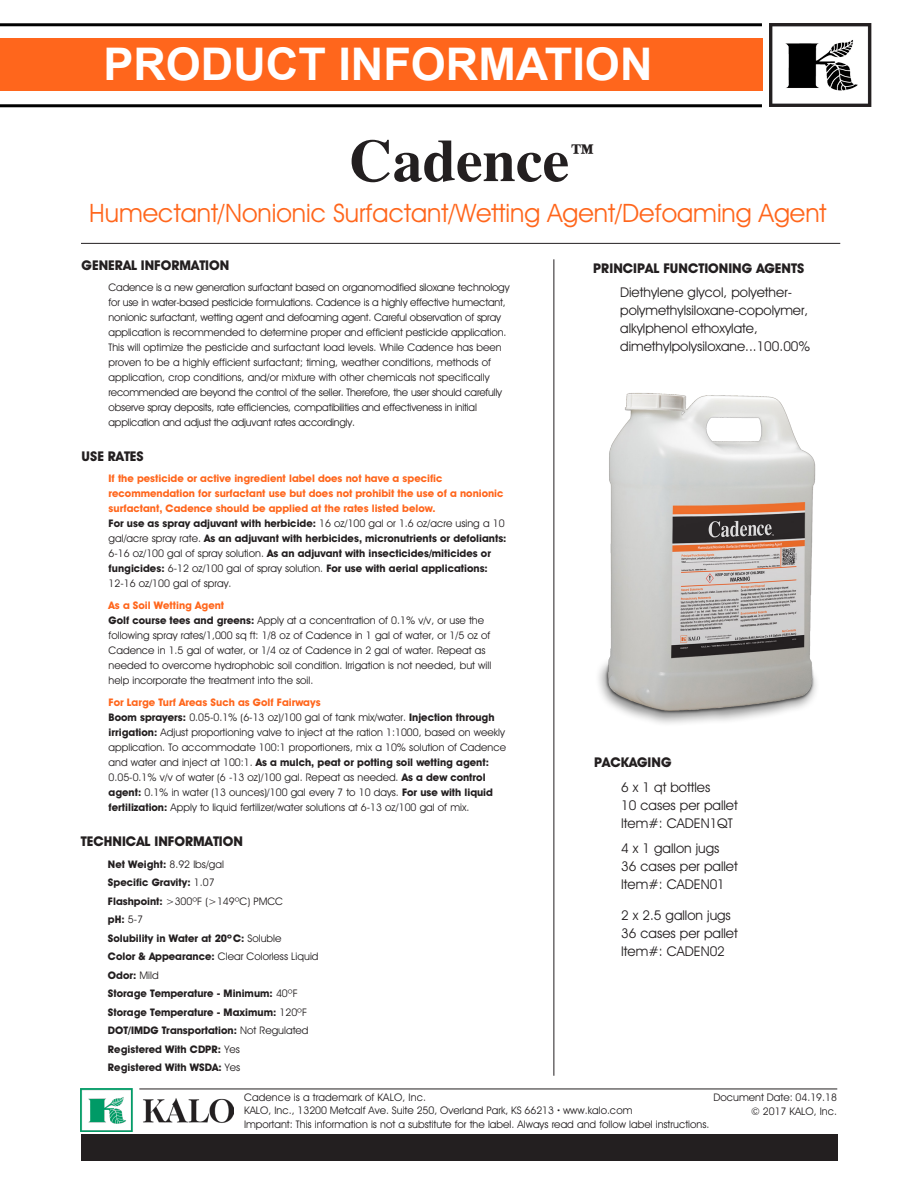
<style>
.page{position:relative;width:918px;height:1188px;background:#fff}
.page>*{position:absolute;margin:0;border:0;box-sizing:border-box;transform-origin:0 0}
.t1{font:700 60px "Times";color:#231f20}
.t2{font:700 45px "Arial";color:#fff}
.t3{font:700 26.25px "Times";color:#231f20}
.t4{font:25.5px "Avant Guard SW";color:#ff661c}
.Section_Paragraph_Bo{font:13.5px/18px "Avant Guard SW";color:#231f20}
.t5{font:700 13.5px "Avant Guard SW";color:#231f20}
.Section_Paragraph_Bo-2{font:10.5px/15px "Avant Guard SW";color:#231f20}
.Section_Paragraph_Bo-3{font:10.5px/15px "Avant Guard SW";letter-spacing:-.02em;color:#231f20}
.Section_Paragraph_Bo-4{font:700 10.5px/15px "Avant Guard SW";color:#231f20}
.Section_Paragraph_Bo-5{font:700 10.5px/15px "Avant Guard SW";color:#ff661c}
.s1{font-weight:400}
.s2{font-weight:700}
</style>
<div class="page">
<div style="left:0;top:38px;width:762px;height:53px;background:#ff661c"></div>
<img style="left:770px;top:24px;width:102px;height:83px">
<hr style="left:0;top:104px;width:762px;height:3px;background:#000">
<hr style="left:0;top:23px;width:762px;height:3px;background:#000">
<img style="left:598px;top:393px;width:219px;height:331px">
<img style="left:80px;top:1089px;width:154px;height:43px">
<div style="left:81px;top:1134px;width:756px;height:27px;background:#231f20"></div>
<hr style="left:81px;top:243px;width:759px;height:1px;background:#231f20">
<hr style="left:139px;top:1089px;width:698px;height:1px;background:#231f20">
<hr style="left:554px;top:259px;width:1px;height:817px;background:#231f20">
<h2 class="t2" style="left:103px;top:34px;width:551px">PRODUCT INFORMATION</h2>
<p class="t1" style="left:349px;top:103px;width:221px">Cadence</p>
<p class="t3" style="left:569px;top:128px;width:28px">™</p>
<p class="t4" style="left:89px;top:198px;width:739px">Humectant/Nonionic Surfactant/Wetting Agent/Defoaming Agent</p>
<p class="t5" style="left:82px;top:257px;width:149px">GENERAL INFORMATION</p>
<p class="Section_Paragraph_Bo-3" style="left:109px;top:280px;width:402px">Cadence is a new generation surfactant based on organomodified siloxane technology for use in water-based pesticide formulations. Cadence is a highly effective humectant, nonionic surfactant, wetting agent and defoaming agent. Careful observation of spray application is recommended to determine proper and efficient pesticide application.<br>This will optimize the pesticide and surfactant load levels. While Cadence has been proven to be a highly efficient surfactant; timing, weather conditions, methods of application, crop conditions, and/or mixture with other chemicals not specifically recommended are beyond the control of the seller. Therefore, the user should carefully observe spray deposits, rate efficiencies, compatibilities and effectiveness in initial application and adjust the adjuvant rates accordingly.</p>
<p class="t5" style="left:82px;top:448px;width:64px">USE RATES</p>
<p class="Section_Paragraph_Bo-5" style="left:109px;top:471px;width:397px">If the pesticide or active ingredient label does not have a specific recommendation for surfactant use but does not prohibit the use of a nonionic surfactant, Cadence should be applied at the rates listed below.</p>
<p class="Section_Paragraph_Bo-4" style="left:109px;top:516px;width:400px">For use as spray adjuvant with herbicide: <span class="s1">16 oz/100 gal or 1.6 oz/acre using a 10 gal/acre spray rate.</span> As an adjuvant with herbicides, micronutrients or defoliants:<br><span class="s1">6-16 oz/100 gal of spray solution.</span> As an adjuvant with insecticides/miticides or fungicides: <span class="s1">6-12 oz/100 gal of spray solution.</span> For use with aerial applications:<br><span class="s1">12-16 oz/100 gal of spray.</span></p>
<p class="Section_Paragraph_Bo-5" style="left:109px;top:598px;width:117px">As a Soil Wetting Agent</p>
<p class="Section_Paragraph_Bo-2" style="left:109px;top:613px;width:384px"><span class="s2">Golf course tees and greens:</span> Apply at a concentration of 0.1% v/v, or use the following spray rates/1,000 sq ft: 1/8 oz of Cadence in 1 gal of water, or 1/5 oz of Cadence in 1.5 gal of water, or 1/4 oz of Cadence in 2 gal of water. Repeat as needed to overcome hydrophobic soil condition. Irrigation is not needed, but will help incorporate the treatment into the soil.</p>
<p class="Section_Paragraph_Bo-5" style="left:109px;top:695px;width:214px">For Large Turf Areas Such as Golf Fairways</p>
<p class="Section_Paragraph_Bo-2" style="left:109px;top:710px;width:399px"><span class="s2">Boom sprayers:</span> 0.05-0.1% (6-13 oz)/100 gal of tank mix/water. <span class="s2">Injection through irrigation:</span> Adjust proportioning valve to inject at the ration 1:1000, based on weekly application. To accommodate 100:1 proportioners, mix a 10% solution of Cadence and water and inject at 100:1. <span class="s2">As a mulch, peat or potting soil wetting agent:<br></span>0.05-0.1% v/v of water (6 -13 oz)/100 gal. Repeat as needed. <span class="s2">As a dew control agent:</span> 0.1% in water (13 ounces)/100 gal every 7 to 10 days. <span class="s2">For use with liquid fertilization:</span> Apply to liquid fertilizer/water solutions at 6-13 oz/100 gal of mix.</p>
<p class="t5" style="left:81px;top:833px;width:163px">TECHNICAL INFORMATION</p>
<p class="Section_Paragraph_Bo-2" style="left:108px;top:856px;width:118px"><span class="s2">Net Weight:</span> 8.92 lbs/gal</p>
<p class="Section_Paragraph_Bo-4" style="left:108px;top:875px;width:108px">Specific Gravity: <span class="s1">1.07</span></p>
<p class="Section_Paragraph_Bo-2" style="left:108px;top:893px;width:177px"><span class="s2">Flashpoint:</span> &gt;300ºF (&gt;149ºC) PMCC</p>
<p class="Section_Paragraph_Bo-4" style="left:108px;top:912px;width:37px">pH: <span class="s1">5-7</span></p>
<p class="Section_Paragraph_Bo-4" style="left:108px;top:930px;width:175px">Solubility in Water at 20ºC: <span class="s1">Soluble</span></p>
<p class="Section_Paragraph_Bo-2" style="left:108px;top:949px;width:212px"><span class="s2">Color &amp; Appearance:</span> Clear Colorless Liquid</p>
<p class="Section_Paragraph_Bo-4" style="left:108px;top:967px;width:52px">Odor: <span class="s1">Mild</span></p>
<p class="Section_Paragraph_Bo-4" style="left:108px;top:986px;width:191px">Storage Temperature - Minimum: <span class="s1">40ºF</span></p>
<p class="Section_Paragraph_Bo-4" style="left:108px;top:1004px;width:201px">Storage Temperature - Maximum: <span class="s1">120ºF</span></p>
<p class="Section_Paragraph_Bo-4" style="left:108px;top:1023px;width:202px">DOT/IMDG Transportation: <span class="s1">Not Regulated</span></p>
<p class="Section_Paragraph_Bo-4" style="left:108px;top:1041px;width:133px">Registered With CDPR: <span class="s1">Yes</span></p>
<p class="Section_Paragraph_Bo-4" style="left:108px;top:1060px;width:134px">Registered With WSDA: <span class="s1">Yes</span></p>
<p class="t5" style="left:593px;top:260px;width:213px">PRINCIPAL FUNCTIONING AGENTS</p>
<p class="Section_Paragraph_Bo" style="left:620px;top:284px;width:192px">Diethylene glycol, polyether&shy;polymethylsiloxane-copolymer, alkylphenol ethoxylate, dimethylpolysiloxane...100.00%</p>
<p class="t5" style="left:594px;top:754px;width:79px">PACKAGING</p>
<p class="Section_Paragraph_Bo" style="left:621px;top:778px;width:118px">6 x 1 qt bottles<br>10 cases per pallet<br>Item#: CADEN1QT</p>
<p class="Section_Paragraph_Bo" style="left:621px;top:839px;width:100px">4 x 1 gallon jugs</p>
<p class="Section_Paragraph_Bo" style="left:621px;top:857px;width:118px">36 cases per pallet</p>
<p class="Section_Paragraph_Bo" style="left:621px;top:875px;width:105px">Item#: CADEN01</p>
<p class="Section_Paragraph_Bo" style="left:621px;top:906px;width:111px">2 x 2.5 gallon jugs</p>
<p class="Section_Paragraph_Bo" style="left:621px;top:924px;width:118px">36 cases per pallet</p>
<p class="Section_Paragraph_Bo" style="left:621px;top:942px;width:105px">Item#: CADEN02</p>
<p class="Section_Paragraph_Bo-2" style="left:714px;top:1090px;width:125px">Document Date: 04.19.18</p>
<p class="Section_Paragraph_Bo-2" style="left:244px;top:1090px;width:184px">Cadence is a trademark of KALO, Inc.</p>
<p class="Section_Paragraph_Bo-2" style="left:244px;top:1103px;width:390px">KALO, Inc., 13200 Metcalf Ave. Suite 250, Overland Park, KS 66213 <span class="s2">•</span> www.kalo.com</p>
<p class="Section_Paragraph_Bo-2" style="left:244px;top:1117px;width:467px">Important: This information is not a substitute for the label. Always read and follow label instructions.</p>
<p class="Section_Paragraph_Bo-2" style="left:751px;top:1104px;width:87px">© 2017 KALO, Inc.</p>
</div>
